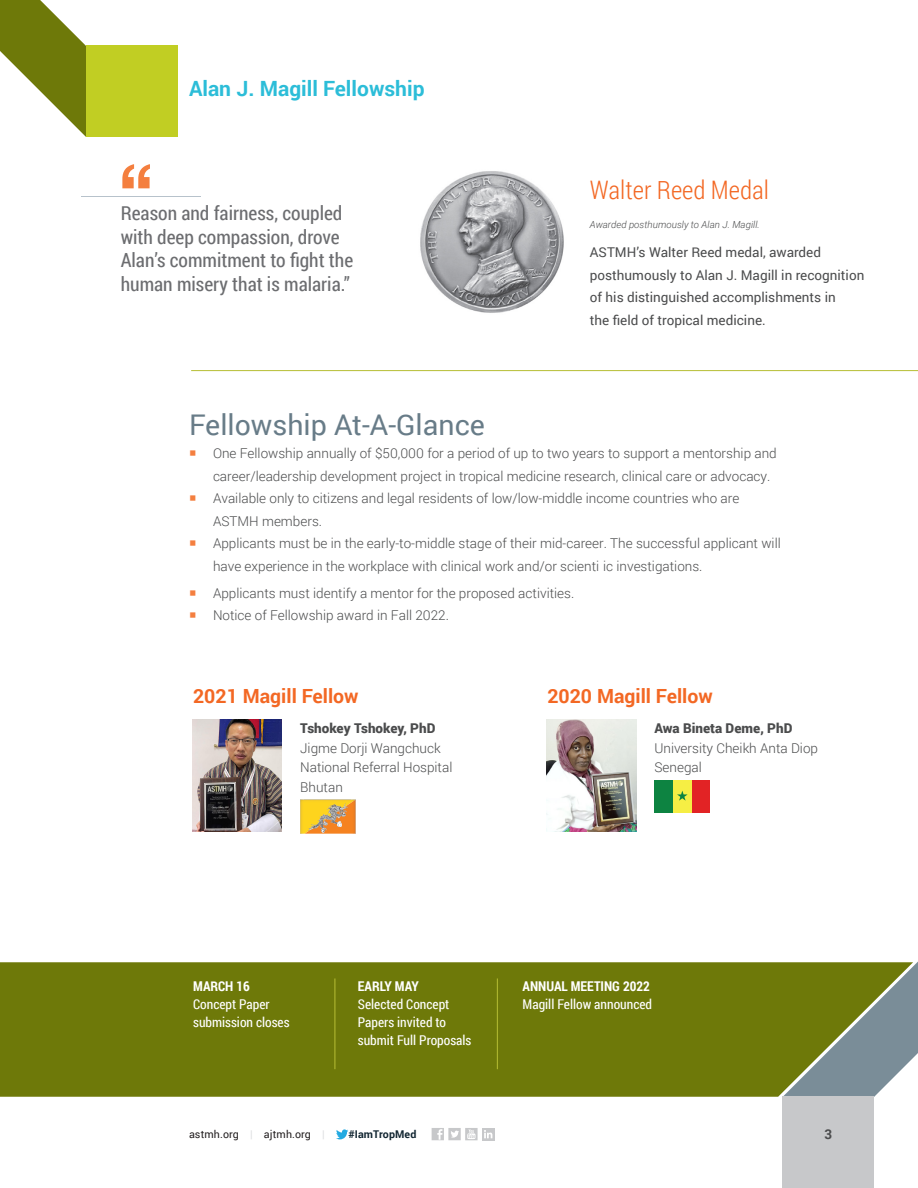
<style>
.page{position:relative;width:918px;height:1188px;background:#fff}
.page>*{position:absolute;margin:0;border:0;box-sizing:border-box;transform-origin:0 0}
.t1{font:28.5px "Roboto";color:#687c88}
.t2{font:300 25.5px "Roboto Condensed";color:#f36824}
.t3{font:700 21px "Roboto";color:#2cbdd8}
.t4{font:19.5px/23.4px "Roboto Condensed";color:#6c6d70}
.t5{font:700 19.5px "Roboto";color:#f36824}
.t6{font:300 13.5px/22.5px "Roboto";color:#4b4c4d}
.t7{font:13.5px/22.5px "Roboto";color:#4b4c4d}
.t8{font:13.5px/18px "Roboto Condensed";color:#fff}
.t9{font:900 13.5px "Roboto";color:#4b4c4d}
.t10{font:700 13.5px "Roboto Condensed";color:#fff}
.t11{font:700 13.5px "Roboto";color:#4b4c4d}
.t12{font:10.65px "Roboto";letter-spacing:.01em;color:#231f20}
.t13{font:700 10.65px "Roboto";letter-spacing:.01em;color:#122632}
.t14{font:italic 300 9.75px "Roboto";color:#4b4c4d}
.s1{color:#dcdddf}
</style>
<div class="page">
<svg style="left:0;top:0;width:132px;height:137px"></svg>
<div style="left:86px;top:46px;width:91px;height:91px;background:#c1ce23"></div>
<svg style="left:336px;top:1129px;width:12px;height:10px"></svg>
<svg style="left:432px;top:1128px;width:46px;height:12px"></svg>
<svg style="left:482px;top:1128px;width:12px;height:12px"></svg>
<svg style="left:484px;top:1130px;width:8px;height:8px"></svg>
<div style="left:0;top:962px;width:783px;height:135px;background:#6e7909"></div>
<svg style="left:783px;top:962px;width:135px;height:135px"></svg>
<div style="left:783px;top:1097px;width:91px;height:91px;background:#c7c8ca"></div>
<img style="left:420px;top:171px;width:144px;height:142px">
<hr style="left:81px;top:196px;width:120px;height:1px;background:#b7c2cb">
<svg style="left:122px;top:164px;width:28px;height:24px"></svg>
<svg style="left:315px;top:800px;width:41px;height:34px"></svg>
<img style="left:300px;top:800px;width:15px;height:34px">
<svg style="left:318px;top:803px;width:30px;height:24px"></svg>
<div style="left:654px;top:780px;width:19px;height:33px;background:#0d8341"></div>
<div style="left:673px;top:780px;width:19px;height:33px;background:#f6ee44"></div>
<div style="left:692px;top:780px;width:18px;height:33px;background:#e22325"></div>
<svg style="left:677px;top:791px;width:11px;height:10px"></svg>
<img style="left:192px;top:720px;width:90px;height:112px">
<img style="left:546px;top:720px;width:90px;height:112px">
<hr style="left:335px;top:978px;width:1px;height:91px;background:#b6be34">
<hr style="left:191px;top:370px;width:727px;height:1px;background:#b6be34">
<hr style="left:497px;top:978px;width:1px;height:91px;background:#b6be34">
<h3 class="t3" style="left:189px;top:73px;width:237px">Alan J. Magill Fellowship</h3>
<h3 class="t4" style="left:121px;top:201px;width:234px">Reason and fairness, coupled with deep compassion, drove<br>Alan’s commitment to fight the human misery that is malaria.”</h3>
<h2 class="t2" style="left:590px;top:172px;width:181px">Walter Reed Medal</h2>
<p class="t14" style="left:590px;top:217px;width:171px">Awarded posthumously to Alan J. Magill.</p>
<p class="t7" style="left:590px;top:240px;width:276px">ASTMH’s Walter Reed medal, awarded posthumously to Alan J. Magill in recognition of his distinguished accomplishments in<br>the field of tropical medicine.</p>
<h1 class="t1" style="left:189px;top:405px;width:297px">Fellowship At-A-Glance</h1>
<p class="t6" style="left:213px;top:442px;width:569px">One Fellowship annually of $50,000 for a period of up to two years to support a mentorship and career/leadership development project in tropical medicine research, clinical care or advocacy.<br>Available only to citizens and legal residents of low/low-middle income countries who are ASTMH members.<br>Applicants must be in the early-to-middle stage of their mid-career. The successful applicant will have experience in the workplace with clinical work and/or scienti ic investigations.</p>
<p class="t6" style="left:213px;top:581px;width:363px">Applicants must identify a mentor for the proposed activities.<br>Notice of Fellowship award in Fall 2022.</p>
<h3 class="t5" style="left:193px;top:682px;width:167px">2021 Magill Fellow</h3>
<h3 class="t5" style="left:547px;top:682px;width:167px">2020 Magill Fellow</h3>
<p class="t9" style="left:300px;top:719px;width:137px">Tshokey Tshokey, PhD</p>
<p class="t6" style="left:300px;top:738px;width:154px;line-height:19.5px">Jigme Dorji Wangchuck<br>National Referral Hospital<br>Bhutan</p>
<p class="t9" style="left:654px;top:719px;width:140px">Awa Bineta Deme, PhD</p>
<p class="t6" style="left:654px;top:738px;width:165px;line-height:19.5px">University Cheikh Anta Diop<br>Senegal</p>
<p class="t10" style="left:193px;top:977px;width:58px">MARCH 16</p>
<p class="t8" style="left:193px;top:995px;width:98px">Concept Paper submission closes</p>
<p class="t10" style="left:358px;top:977px;width:63px">EARLY MAY</p>
<p class="t8" style="left:358px;top:995px;width:115px">Selected Concept<br>Papers invited to submit Full Proposals</p>
<p class="t10" style="left:523px;top:977px;width:129px">ANNUAL MEETING 2022</p>
<p class="t8" style="left:523px;top:995px;width:131px">Magill Fellow announced</p>
<p class="t12" style="left:189px;top:1127px;width:137px">astmh.org <span class="s1">|</span> ajtmh.org <span class="s1">|</span></p>
<p class="t13" style="left:348px;top:1127px;width:69px">#IamTropMed</p>
<p class="t11" style="left:824px;top:1124px;width:9px">3</p>
</div>
